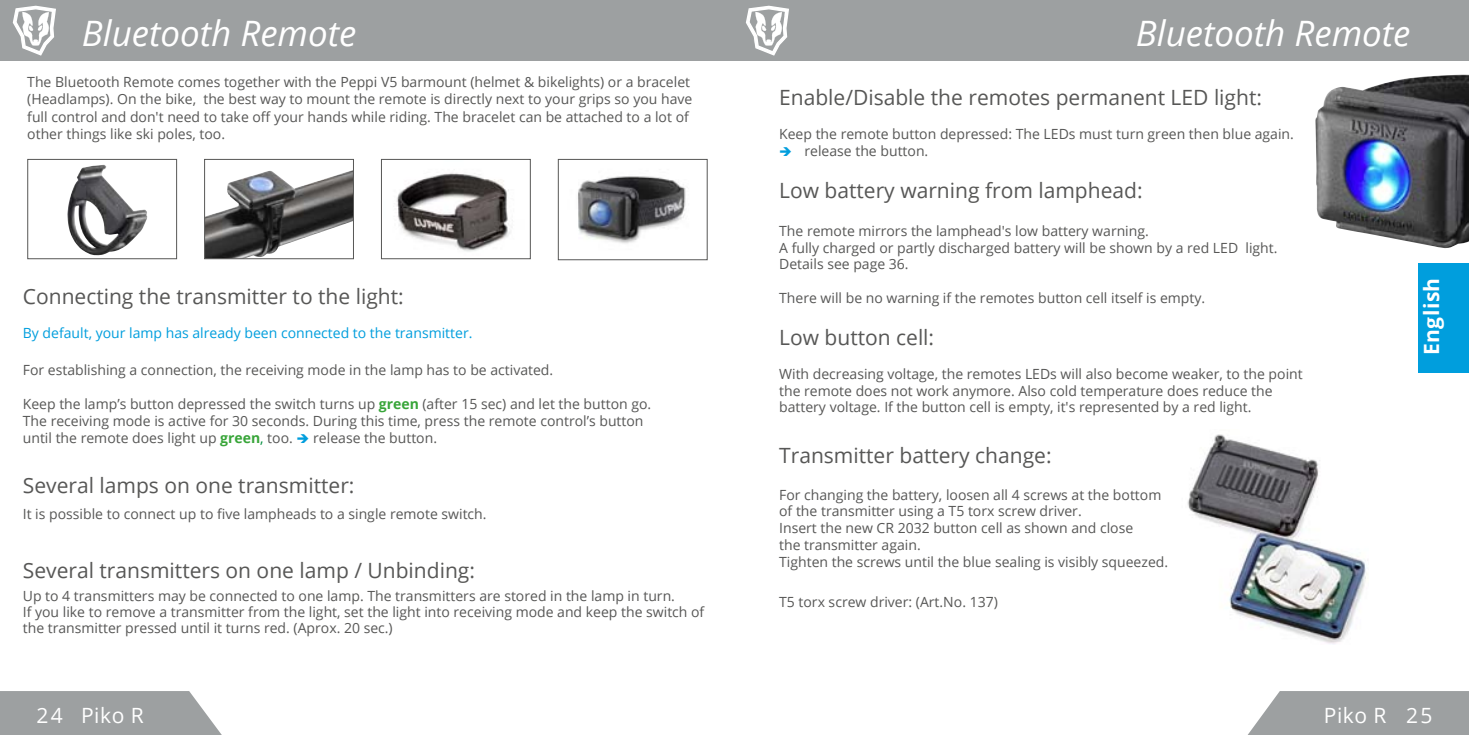
<style>
.page{position:relative;width:1469px;height:735px;background:#fff}
.page>*{position:absolute;margin:0;border:0;box-sizing:border-box;transform-origin:0 0}
.t1{font:italic 35px "Open Sans";color:#fff}
.t2{font:21px "Open Sans";color:#575756}
.t3{font:21px "Open Sans";letter-spacing:.025em;color:#fff}
.t4{font:700 21px "Open Sans";letter-spacing:.025em;color:#fff}
.t5{font:14px/16.8px "Open Sans";color:#575756}
.t6{font:14px "Open Sans";color:#009edd}
.s1{font-weight:700;color:#38a539}
.s2{color:#008e3e}
.s3{color:#009edd}
</style>
<div class="page">
<svg style="left:0;top:691px;width:221px;height:43px;background:#a4a6a7"></svg>
<svg style="left:1248px;top:691px;width:220px;height:43px;background:#a4a7a8"></svg>
<div style="left:1418px;top:263px;width:50px;height:110px;background:#009edd"></div>
<div style="left:0;top:0;width:734px;height:61px;background:#9da0a1"></div>
<div style="left:734px;top:0;width:734px;height:61px;background:#9da0a1"></div>
<svg style="left:746px;top:6px;width:43px;height:50px"></svg>
<svg style="left:13px;top:6px;width:43px;height:50px"></svg>
<img style="left:1187px;top:434px;width:179px;height:210px">
<img style="left:1315px;top:75px;width:153px;height:174px">
<img style="left:206px;top:170px;width:146px;height:87px">
<div style="left:204px;top:159px;width:150px;height:100px;border:1px solid #575756"></div>
<img style="left:578px;top:176px;width:108px;height:68px">
<div style="left:558px;top:159px;width:149px;height:101px;border:1px solid #575756"></div>
<img style="left:67px;top:165px;width:80px;height:90px">
<div style="left:28px;top:159px;width:149px;height:100px;border:1px solid #575756"></div>
<img style="left:396px;top:173px;width:117px;height:79px">
<div style="left:381px;top:159px;width:149px;height:100px;border:1px solid #575756"></div>
<h1 class="t1" style="left:82px;top:10px;width:276px">Bluetooth Remote</h1>
<p class="t5" style="left:27px;top:73px;width:666px;line-height:17.3px">The Bluetooth Remote comes together with the Peppi V5 barmount (helmet &amp; bikelights) or a bracelet (Headlamps). On the bike, the best way to mount the remote is directly next to your grips so you have full control and don't need to take off your hands while riding. The bracelet can be attached to a lot of other things like ski poles, too.</p>
<h2 class="t2" style="left:23px;top:282px;width:382px">Connecting the transmitter to the light:</h2>
<p class="t6" style="left:23px;top:323px;width:451px">By default, your lamp has already been connected to the transmitter.</p>
<p class="t5" style="left:23px;top:361px;width:532px">For establishing a connection, the receiving mode in the lamp has to be activated.</p>
<p class="t5" style="left:23px;top:395px;width:630px">Keep the lamp’s button depressed the switch turns up <span class="s1">green</span> (after 15 sec) and let the button go.<br>The receiving mode is active for 30 seconds. During this time, press the remote control’s button until the remote does light up <span class="s1">green</span><span class="s2">,</span> too. <span class="s3">➔</span> release the button.</p>
<h2 class="t2" style="left:23px;top:470px;width:333px">Several lamps on one transmitter:</h2>
<p class="t5" style="left:23px;top:505px;width:465px">It is possible to connect up to five lampheads to a single remote switch.</p>
<h2 class="t2" style="left:23px;top:556px;width:454px">Several transmitters on one lamp / Unbinding:</h2>
<p class="t5" style="left:23px;top:587px;width:683px;line-height:15.8px">Up to 4 transmitters may be connected to one lamp. The transmitters are stored in the lamp in turn.<br>If you like to remove a transmitter from the light, set the light into receiving mode and keep the switch of the transmitter pressed until it turns red. (Aprox. 20 sec.)</p>
<h1 class="t1" style="left:1135px;top:10px;width:276px">Bluetooth Remote</h1>
<h2 class="t2" style="left:779px;top:83px;width:484px">Enable/Disable the remotes permanent LED light:</h2>
<p class="t5" style="left:779px;top:125px;width:516px">Keep the remote button depressed: The LEDs must turn green then blue again.</p>
<p class="t5" style="left:779px;top:142px;width:151px"><span class="s3">➔</span> release the button.</p>
<h2 class="t2" style="left:779px;top:176px;width:365px">Low battery warning from lamphead:</h2>
<p class="t5" style="left:779px;top:222px;width:500px">The remote mirrors the lamphead's low battery warning.<br>A fully charged or partly discharged battery will be shown by a red LED light.<br>Details see page 36.</p>
<p class="t5" style="left:779px;top:289px;width:427px">There will be no warning if the remotes button cell itself is empty.</p>
<h2 class="t2" style="left:779px;top:323px;width:157px">Low button cell:</h2>
<p class="t5" style="left:779px;top:365px;width:525px">With decreasing voltage, the remotes LEDs will also become weaker, to the point the remote does not work anymore. Also cold temperature does reduce the battery voltage. If the button cell is empty, it's represented by a red light.</p>
<h2 class="t2" style="left:779px;top:440px;width:274px">Transmitter battery change:</h2>
<p class="t5" style="left:779px;top:485px;width:390px">For changing the battery, loosen all 4 screws at the bottom of the transmitter using a T5 torx screw driver.<br>Insert the new CR 2032 button cell as shown and close<br>the transmitter again.<br>Tighten the screws until the blue sealing is visibly squeezed.</p>
<p class="t5" style="left:779px;top:592px;width:220px">T5 torx screw driver: (Art.No. 137)</p>
<h2 class="t4" style="left:1416px;top:355px;width:79px;rotate:-90deg">English</h2>
<h2 class="t3" style="left:37px;top:700px;width:109px">24 Piko R</h2>
<h2 class="t3" style="left:1323px;top:700px;width:110px">Piko R 25</h2>
</div>
